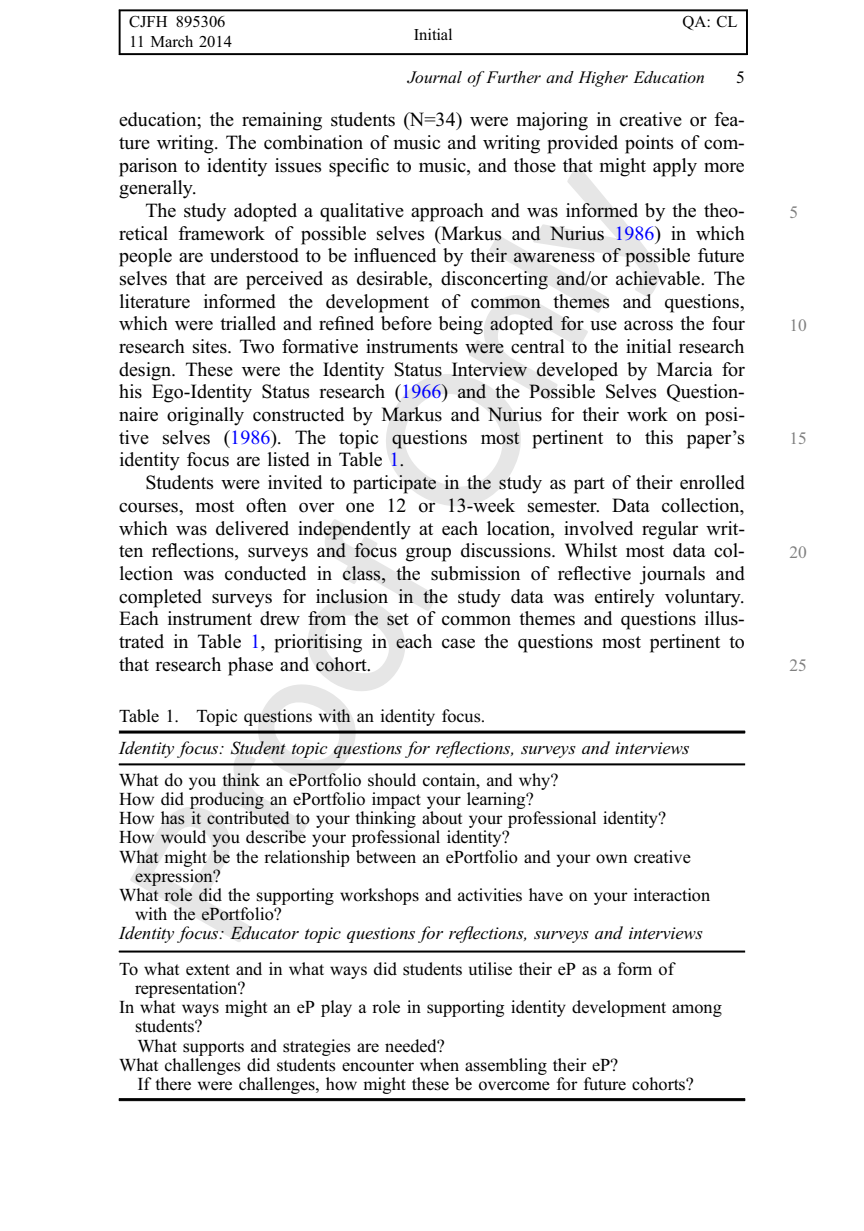
<style>
.page{position:relative;width:864px;height:1231px;background:#fff}
.page>*{position:absolute;margin:0;border:0;box-sizing:border-box;transform-origin:0 0}
.t1{font:20.12px/22.8px "Adv T Tec 369687";color:#000;text-align:justify}
.t2{font:18.38px "Adv T Tec 369687";color:#000}
.t3{font:18.38px "Adv T Tc 6 ee 16 d 2.I";color:#000}
.t4{font:17.5px "Adv T Tc 6 ee 16 d 2.I";color:#000}
.t5{font:17.5px "Adv T Tec 369687";color:#808080}
.t6{font:17.5px "Adv T Tec 369687";color:#000}
.t7{font:16.62px "Adv T Tec 369687";color:#000}
.s1{font-family:"Adv T Tec 369687+fb"}
.s2{color:#00f}
.s3{font-style:inherit}
.s4{font-family:"Adv T Tc 6 ee 16 d 2.I+fb"}
</style>
<div class="page">
<svg style="left:128px;top:165px;width:537px;height:777px"></svg>
<hr style="left:119px;top:731px;width:625px;height:2px;background:#000">
<div style="left:119px;top:1098px;width:625px;height:2px;background:#000;border:1px solid #000"></div>
<hr style="left:119px;top:763px;width:625px;height:1px;background:#000">
<hr style="left:119px;top:950px;width:625px;height:1px;background:#000">
<svg style="left:118px;top:9px;width:630px;height:46px"></svg>
<p class="t7" style="left:129px;top:16px;width:98px">CJFH 895306</p>
<p class="t7" style="left:682px;top:16px;width:56px">QA: CL</p>
<p class="t7" style="left:129px;top:35px;width:104px">11 March 2014</p>
<p class="t7" style="left:414px;top:28px;width:40px">Initial</p>
<p class="t4" style="left:407px;top:71px;width:298px">Journal of Further and Higher Education</p>
<p class="t6" style="left:735px;top:71px;width:10px">5</p>
<p class="t1" style="left:119px;top:110px;width:626px">education; the remaining students (N=34) were majoring in creative or fea&shy;ture writing. The combination of music and writing provided points of com&shy;parison to identity issues speci<span class="s1">fi</span>c to music, and those that might apply more generally.</p>
<p class="t1" style="left:145px;top:201px;width:600px">The study adopted a qualitative approach and was informed by the theo-</p>
<p class="t5" style="left:789px;top:205px;width:10px">5</p>
<p class="t1" style="left:119px;top:223px;width:626px">retical framework of possible selves (Markus and Nurius <span class="s2">1986</span>) in which people are understood to be in<span class="s1">fl</span>uenced by their awareness of possible future selves that are perceived as desirable, disconcerting and/or achievable. The literature informed the development of common themes and questions, which were trialled and re<span class="s1">fi</span>ned before being adopted for use across the four</p>
<p class="t5" style="left:789px;top:319px;width:19px">10</p>
<p class="t1" style="left:119px;top:337px;width:627px">research sites. Two formative instruments were central to the initial research design. These were the Identity Status Interview developed by Marcia for his Ego-Identity Status research (<span class="s2">1966</span>) and the Possible Selves Question&shy;naire originally constructed by Markus and Nurius for their work on posi&shy;tive selves (<span class="s2">1986</span>). The topic questions most pertinent to this paper<span class="s3">’</span>s</p>
<p class="t5" style="left:789px;top:432px;width:19px">15</p>
<p class="t1" style="left:119px;top:450px;width:287px">identity focus are listed in Table <span class="s2">1</span>.</p>
<p class="t1" style="left:145px;top:473px;width:600px">Students were invited to participate in the study as part of their enrolled</p>
<p class="t1" style="left:119px;top:495px;width:626px">courses, most often over one 12 or 13-week semester. Data collection,</p>
<p class="t1" style="left:119px;top:518px;width:627px">which was delivered independently at each location, involved regular writ-</p>
<p class="t1" style="left:119px;top:541px;width:626px">ten re<span class="s1">fl</span>ections, surveys and focus group discussions. Whilst most data col-</p>
<p class="t5" style="left:789px;top:545px;width:19px">20</p>
<p class="t1" style="left:119px;top:563px;width:627px">lection was conducted in class, the submission of re<span class="s1">fl</span>ective journals and completed surveys for inclusion in the study data was entirely voluntary.<br>Each instrument drew from the set of common themes and questions illus&shy;trated in Table <span class="s2">1</span>, prioritising in each case the questions most pertinent to that research phase and cohort.</p>
<p class="t5" style="left:789px;top:659px;width:19px">25</p>
<p class="t2" style="left:119px;top:709px;width:367px">Table 1. Topic questions with an identity focus.</p>
<p class="t3" style="left:119px;top:741px;width:571px">Identity focus: Student topic questions for re<span class="s4">fl</span>ections, surveys and interviews</p>
<p class="t2" style="left:119px;top:773px;width:440px">What do you think an ePortfolio should contain, and why?</p>
<p class="t2" style="left:119px;top:792px;width:416px">How did producing an ePortfolio impact your learning?</p>
<p class="t2" style="left:119px;top:811px;width:548px">How has it contributed to your thinking about your professional identity?</p>
<p class="t2" style="left:119px;top:830px;width:392px">How would you describe your professional identity?</p>
<p class="t2" style="left:119px;top:849px;width:572px">What might be the relationship between an ePortfolio and your own creative</p>
<p class="t2" style="left:135px;top:868px;width:87px">expression?</p>
<p class="t2" style="left:119px;top:888px;width:592px">What role did the supporting workshops and activities have on your interaction</p>
<p class="t2" style="left:135px;top:907px;width:148px">with the ePortfolio?</p>
<p class="t3" style="left:119px;top:926px;width:585px">Identity focus: Educator topic questions for re<span class="s4">fl</span>ections, surveys and interviews</p>
<p class="t2" style="left:119px;top:961px;width:555px">To what extent and in what ways did students utilise their eP as a form of</p>
<p class="t2" style="left:135px;top:981px;width:112px">representation?</p>
<p class="t2" style="left:119px;top:1000px;width:604px">In what ways might an eP play a role in supporting identity development among</p>
<p class="t2" style="left:135px;top:1019px;width:69px">students?</p>
<p class="t2" style="left:137px;top:1038px;width:308px">What supports and strategies are needed?</p>
<p class="t2" style="left:119px;top:1057px;width:500px">What challenges did students encounter when assembling their eP?</p>
<p class="t2" style="left:137px;top:1077px;width:557px">If there were challenges, how might these be overcome for future cohorts?</p>
</div>
